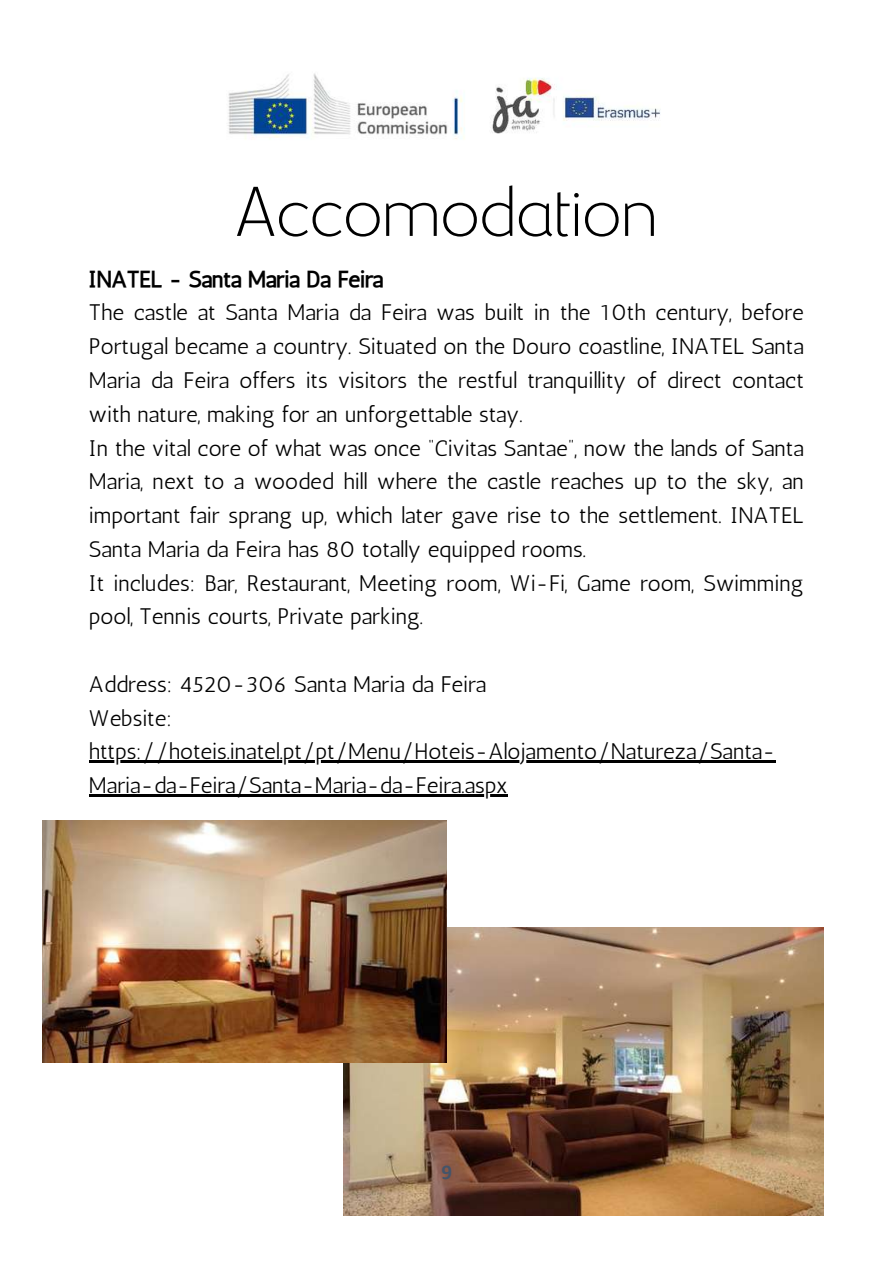
<style>
.page{position:relative;width:894px;height:1264px;background:#fff}
.page>*{position:absolute;margin:0;border:0;box-sizing:border-box;transform-origin:0 0}
.t1{font:82.5px "Yellow Peas";color:#000}
.t2{font:22.5px/33.8px "Antic";color:#000}
.t3{font:22.5px "CA Generated";color:#000}
.t4{font:700 21px "Calibri";color:#44546a}
</style>
<div class="page">
<img style="left:228px;top:73px;width:432px;height:66px">
<img style="left:343px;top:927px;width:479px;height:288px">
<img style="left:43px;top:820px;width:403px;height:242px">
<hr style="left:89px;top:760px;width:686px;height:2px;background:#000">
<hr style="left:89px;top:794px;width:418px;height:2px;background:#000">
<h1 class="t1" style="left:235px;top:153px;width:424px">Accomodation</h1>
<p class="t3" style="left:89px;top:265px;width:296px">INATEL - Santa Maria Da Feira</p>
<p class="t2" style="left:89px;top:296px;width:716px">The castle at Santa Maria da Feira was built in the 10th century, before Portugal became a country. Situated on the Douro coastline, INATEL Santa Maria da Feira offers its visitors the restful tranquillity of direct contact with nature, making for an unforgettable stay.<br>In the vital core of what was once “Civitas Santae”, now the lands of Santa Maria, next to a wooded hill where the castle reaches up to the sky, an important fair sprang up, which later gave rise to the settlement. INATEL Santa Maria da Feira has 80 totally equipped rooms.<br>It includes: Bar, Restaurant, Meeting room, Wi-Fi, Game room, Swimming pool, Tennis courts, Private parking.</p>
<p class="t2" style="left:89px;top:667px;width:688px">Address: 4520-306 Santa Maria da Feira<br>Website: https://hoteis.inatel.pt/pt/Menu/Hoteis-Alojamento/Natureza/Santa-Maria-da-Feira/Santa-Maria-da-Feira.aspx</p>
<p class="t4" style="left:441px;top:1162px;width:12px">9</p>
</div>
